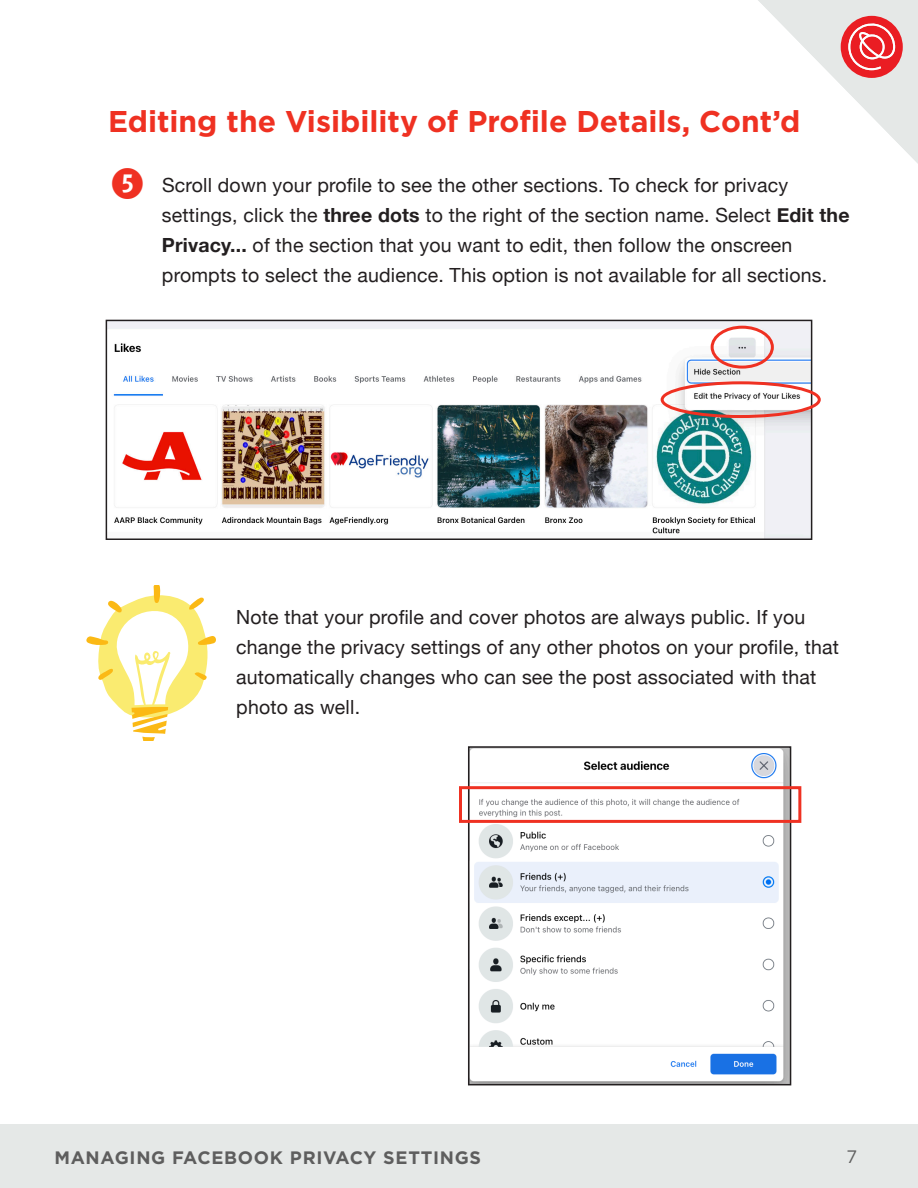
<style>
.page{position:relative;width:918px;height:1188px;background:#fff}
.page>*{position:absolute;margin:0;border:0;box-sizing:border-box;transform-origin:0 0}
.t1{font:45px "Dingbests";color:#ef3122}
.t2{font:700 30px "Gotham";color:#ef3122}
.t3{font:19.5px/30px "Helvetica Neue";letter-spacing:.01em;color:#231f20}
.t4{font:700 18px "Gotham";letter-spacing:.04em;color:#5e5e5e}
.t5{font:18px "Gotham";color:#5e5e5e}
.s1{font-weight:700}
</style>
<div class="page">
<div style="left:1px;top:1124px;width:917px;height:64px;background:#e5e8e7"></div>
<svg style="left:758px;top:0;width:160px;height:164px"></svg>
<svg style="left:86px;top:586px;width:130px;height:154px"></svg>
<img style="left:109px;top:323px;width:700px;height:214px">
<div style="left:106px;top:320px;width:706px;height:220px;border:2px solid #231f20"></div>
<div style="left:661px;top:381px;width:160px;height:37px;border:3px solid #ef3122;border-radius:50%"></div>
<img style="left:471px;top:749px;width:317px;height:333px">
<div style="left:468px;top:746px;width:323px;height:339px;border:2px solid #231f20"></div>
<div style="left:459px;top:786px;width:342px;height:37px;border:3px solid #ef3122"></div>
<div style="left:711px;top:326px;width:63px;height:43px;border:3px solid #ef3122;border-radius:50%"></div>
<p class="t2" style="left:108px;top:101px;width:694px">Editing the Visibility of Profile Details, Cont’d</p>
<p class="t1" style="left:108px;top:160px;width:40px">5</p>
<p class="t3" style="left:162px;top:171px;width:689px">Scroll down your profile to see the other sections. To check for privacy settings, click the <span class="s1">three dots</span> to the right of the section name. Select <span class="s1">Edit the Privacy...</span> of the section that you want to edit, then follow the onscreen prompts to select the audience. This option is not available for all sections.</p>
<p class="t3" style="left:236px;top:603px;width:604px">Note that your profile and cover photos are always public. If you change the privacy settings of any other photos on your profile, that automatically changes who can see the post associated with that photo as well.</p>
<p class="t4" style="left:54px;top:1146px;width:428px">MANAGING FACEBOOK PRIVACY SETTINGS</p>
<p class="t5" style="left:847px;top:1145px;width:12px">7</p>
</div>
